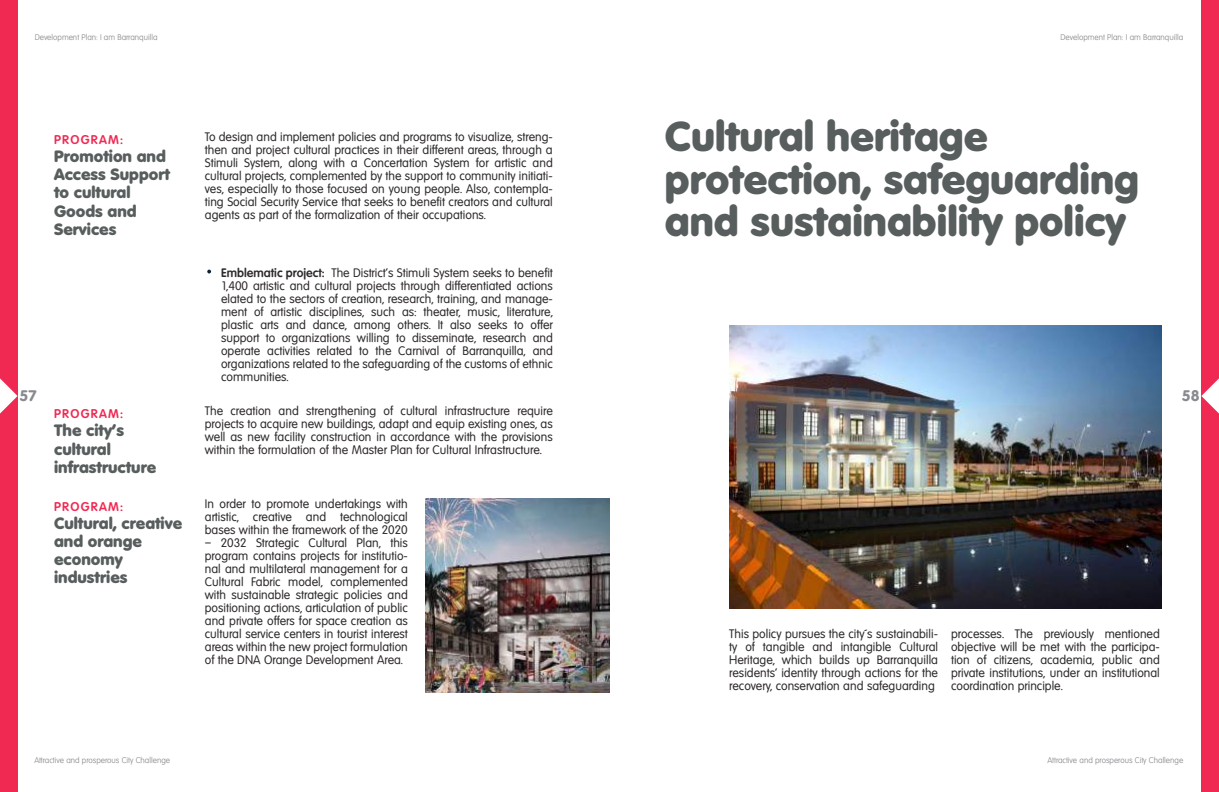
<style>
.page{position:relative;width:1219px;height:792px;background:#fff}
.page>*{position:absolute;margin:0;border:0;box-sizing:border-box;transform-origin:0 0}
.t1{font:800 40.7px/42.4px "Volkswagen Serial";color:#585d5e}
.t2{font:800 16px/18.2px "Volkswagen Serial";color:#585d5e}
.t3{font:800 15px "Volkswagen Serial";color:#888a8f}
.t4{font:700 12.4px "Volkswagen Serial";letter-spacing:.1em;color:#f02953}
.t5{font:12px/13px "Volkswagen Serial";color:#2e292a;text-align:justify}
.t6{font:300 8px "Volkswagen Serial";color:#888a8f}
.s1{font-weight:700}
</style>
<div class="page">
<img style="left:729px;top:326px;width:432px;height:283px">
<svg style="left:207px;top:270px;width:4px;height:3px"></svg>
<img style="left:425px;top:498px;width:184px;height:194px">
<div style="left:0;top:0;width:18px;height:792px;background:#f02953"></div>
<div style="left:1201px;top:0;width:18px;height:792px;background:#f02953"></div>
<svg style="left:1201px;top:378px;width:18px;height:36px"></svg>
<svg style="left:0;top:378px;width:18px;height:36px"></svg>
<p class="t6" style="left:35px;top:33px;width:124px">Development Plan: I am Barranquilla</p>
<p class="t6" style="left:1060px;top:33px;width:124px">Development Plan: I am Barranquilla</p>
<p class="t4" style="left:54px;top:132px;width:70px">PROGRAM:</p>
<h2 class="t2" style="left:54px;top:147px;width:117px">Promotion and<br>Access Support to cultural<br>Goods and<br>Services</h2>
<p class="t5" style="left:205px;top:130px;width:349px">To design and implement policies and programs to visualize, streng&shy;then and project cultural practices in their different areas, through a Stimuli System, along with a Concertation System for artistic and cultural projects, complemented by the support to community initiati&shy;ves, especially to those focused on young people. Also, contempla&shy;ting Social Security Service that seeks to benefit creators and cultural agents as part of the formalization of their occupations.</p>
<p class="t5" style="left:221px;top:266px;width:333px"><span class="s1">Emblematic project:</span> The District’s Stimuli System seeks to benefit 1,400 artistic and cultural projects through differentiated actions elated to the sectors of creation, research, training, and manage&shy;ment of artistic disciplines, such as: theater, music, literature, plastic arts and dance, among others. It also seeks to offer support to organizations willing to disseminate, research and operate activities related to the Carnival of Barranquilla, and organizations related to the safeguarding of the customs of ethnic communities.</p>
<h1 class="t1" style="left:665px;top:115px;width:475px">Cultural heritage protection, safeguarding and sustainability policy</h1>
<p class="t3" style="left:19px;top:387px;width:19px">57</p>
<p class="t3" style="left:1182px;top:387px;width:19px">58</p>
<p class="t4" style="left:54px;top:406px;width:70px">PROGRAM:</p>
<h2 class="t2" style="left:54px;top:421px;width:104px">The city’s cultural infrastructure</h2>
<p class="t4" style="left:54px;top:499px;width:70px">PROGRAM:</p>
<h2 class="t2" style="left:54px;top:514px;width:130px">Cultural, creative and orange economy industries</h2>
<p class="t5" style="left:205px;top:405px;width:349px">The creation and strengthening of cultural infrastructure require projects to acquire new buildings, adapt and equip existing ones, as well as new facility construction in accordance with the provisions within the formulation of the Master Plan for Cultural Infrastructure.</p>
<p class="t5" style="left:205px;top:497px;width:205px">In order to promote undertakings with artistic, creative and technological bases within the framework of the 2020</p>
<p class="t5" style="left:205px;top:536px;width:205px">– 2032 Strategic Cultural Plan, this program contains projects for institutio&shy;nal and multilateral management for a Cultural Fabric model, complemented with sustainable strategic policies and positioning actions, articulation of public and private offers for space creation as cultural service centers in tourist interest areas within the new project formulation of the DNA Orange Development Area.</p>
<p class="t5" style="left:729px;top:627px;width:210px">This policy pursues the city´s sustainabili&shy;ty of tangible and intangible Cultural Heritage, which builds up Barranquilla residents’ identity through actions for the recovery, conservation and safeguarding</p>
<p class="t5" style="left:951px;top:627px;width:210px">processes. The previously mentioned objective will be met with the participa&shy;tion of citizens, academia, public and private institutions, under an institutional coordination principle.</p>
<p class="t6" style="left:34px;top:755px;width:137px">Attractive and prosperous City Challenge</p>
<p class="t6" style="left:1047px;top:755px;width:137px">Attractive and prosperous City Challenge</p>
</div>
